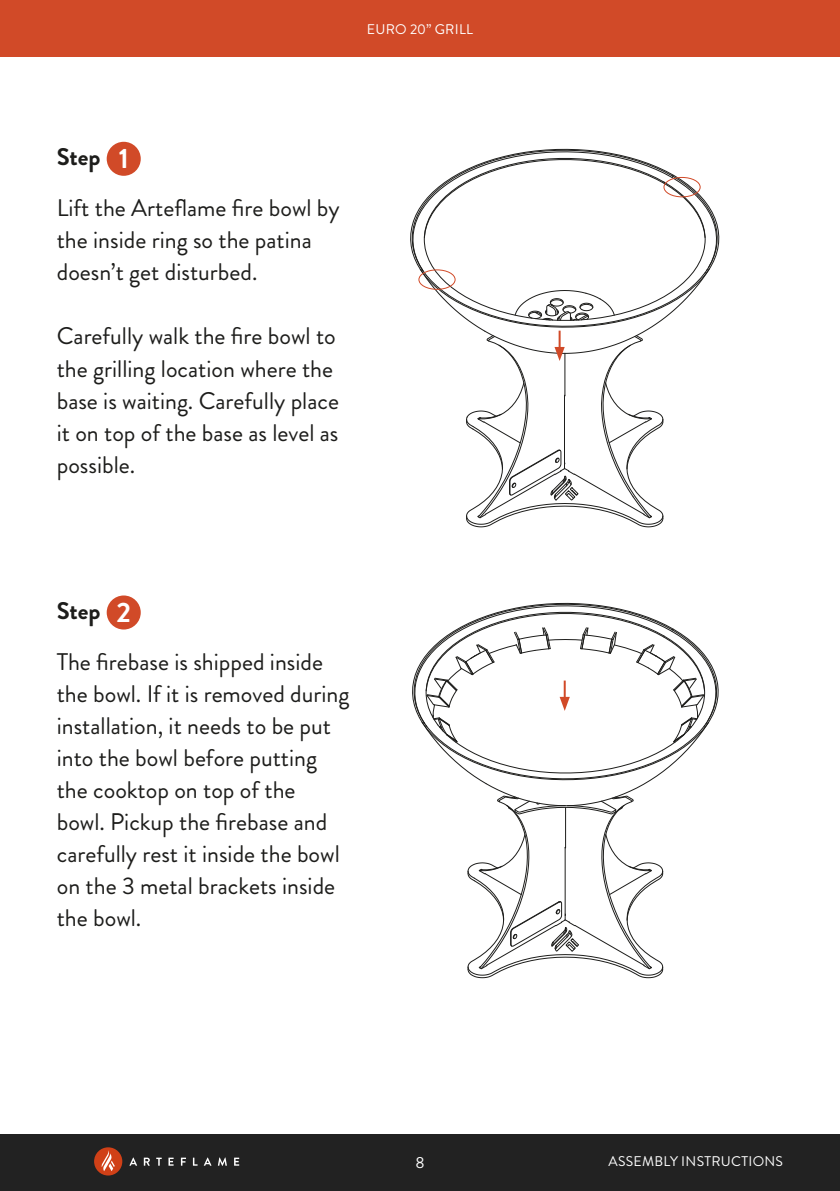
<style>
.page{position:relative;width:840px;height:1191px;background:#fff}
.page>*{position:absolute;margin:0;border:0;box-sizing:border-box;transform-origin:0 0}
.t1{font:700 28px "Brandon Grotesque";color:#fff}
.t2{font:24px/32px "Brandon Grotesque";color:#1d1d1b}
.t3{font:700 24px "Brandon Grotesque";color:#1d1d1b}
.t4{font:16px "Brandon Grotesque";color:#fff}
.t5{font:14px "Brandon Grotesque";letter-spacing:.02em;color:#fff}
</style>
<div class="page">
<div style="left:0;top:0;width:839px;height:57px;background:#d14a28"></div>
<div style="left:0;top:1134px;width:839px;height:57px;background:#222"></div>
<div style="left:107px;top:142px;width:34px;height:34px;background:#d14a28;border-radius:50%"></div>
<div style="left:107px;top:595px;width:34px;height:34px;background:#d14a28;border-radius:50%"></div>
<svg style="left:410px;top:149px;width:306px;height:378px"></svg>
<svg style="left:414px;top:605px;width:301px;height:373px"></svg>
<div style="left:663px;top:177px;width:37px;height:20px;border:1px solid #d14a28;border-radius:50%"></div>
<div style="left:418px;top:269px;width:37px;height:21px;border:1px solid #d14a28;border-radius:50%"></div>
<div style="left:94px;top:1147px;width:28px;height:28px;background:#d04017;border-radius:50%"></div>
<svg style="left:102px;top:1150px;width:13px;height:21px"></svg>
<svg style="left:129px;top:1157px;width:8px;height:8px"></svg>
<svg style="left:144px;top:1157px;width:6px;height:8px"></svg>
<svg style="left:156px;top:1157px;width:6px;height:8px"></svg>
<svg style="left:168px;top:1157px;width:5px;height:8px"></svg>
<svg style="left:181px;top:1157px;width:5px;height:8px"></svg>
<svg style="left:193px;top:1157px;width:4px;height:8px"></svg>
<svg style="left:204px;top:1157px;width:7px;height:8px"></svg>
<svg style="left:218px;top:1157px;width:9px;height:8px"></svg>
<svg style="left:234px;top:1157px;width:5px;height:8px"></svg>
<p class="t5" style="left:366px;top:20px;width:108px">EURO 20” GRILL</p>
<p class="t3" style="left:57px;top:140px;width:45px">Step</p>
<p class="t1" style="left:119px;top:139px;width:11px">1</p>
<p class="t2" style="left:57px;top:192px;width:284px">Lift the Arteflame fire bowl by the inside ring so the patina doesn’t get disturbed.</p>
<p class="t2" style="left:57px;top:320px;width:283px">Carefully walk the fire bowl to the grilling location where the base is waiting. Carefully place it on top of the base as level as possible.</p>
<p class="t3" style="left:57px;top:594px;width:45px">Step</p>
<p class="t1" style="left:116px;top:592px;width:16px">2</p>
<p class="t2" style="left:57px;top:646px;width:294px">The firebase is shipped inside the bowl. If it is removed during installation, it needs to be put into the bowl before putting the cooktop on top of the bowl. Pickup the firebase and carefully rest it inside the bowl on the 3 metal brackets inside the bowl.</p>
<p class="t4" style="left:415px;top:1151px;width:11px">8</p>
<p class="t5" style="left:608px;top:1151px;width:176px">ASSEMBLY INSTRUCTIONS</p>
</div>
